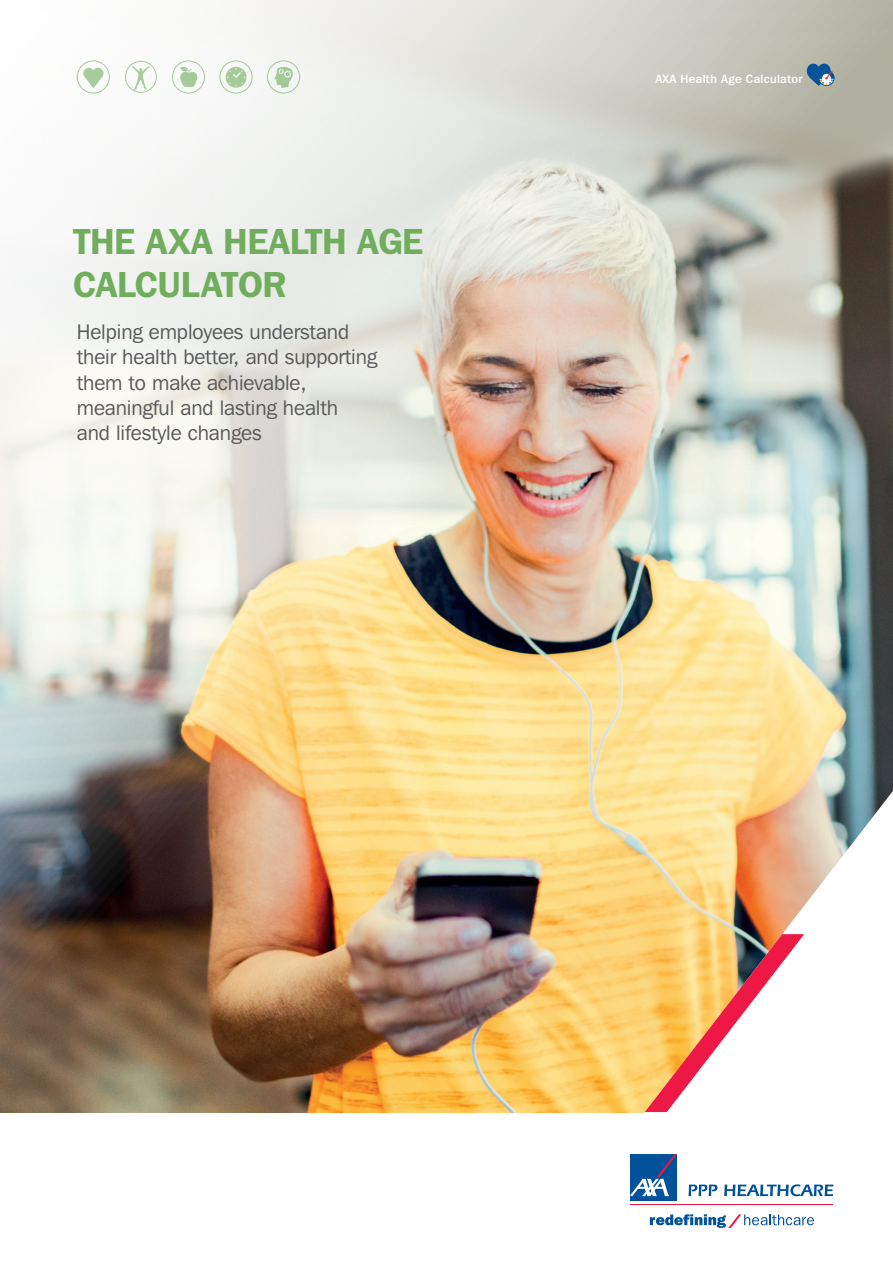
<style>
.page{position:relative;width:893px;height:1263px;background:#fff}
.page>*{position:absolute;margin:0;border:0;box-sizing:border-box;transform-origin:0 0}
.t1{font:600 36px/43.5px "Franklin Gothic IT Cby BT";letter-spacing:-.01em;color:#70ad5c}
.t2{font:21px/25.2px "Franklin Gothic IT Cby BT";letter-spacing:-.005em;color:#57585a}
.t3{font:500 12px "Franklin Gothic IT Cby BT";letter-spacing:.025em;color:#fff}
</style>
<div class="page">
<div style="left:630px;top:1154px;width:47px;height:47px;background:#01519b"></div>
<svg style="left:630px;top:1154px;width:47px;height:42px"></svg>
<hr style="left:630px;top:1204px;width:203px;height:1px;background:#ed1845">
<svg style="left:688px;top:1184px;width:29px;height:12px"></svg>
<svg style="left:724px;top:1184px;width:109px;height:12px"></svg>
<svg style="left:650px;top:1214px;width:164px;height:14px"></svg>
<img style="left:0;top:0;width:893px;height:1112px">
<svg style="left:632px;top:747px;width:261px;height:366px"></svg>
<svg style="left:645px;top:934px;width:159px;height:178px"></svg>
<div style="left:77px;top:60px;width:33px;height:34px;border:1px solid #6eac5c;border-radius:50%"></div>
<svg style="left:83px;top:68px;width:21px;height:20px"></svg>
<div style="left:172px;top:60px;width:33px;height:34px;border:1px solid #6eac5c;border-radius:50%"></div>
<svg style="left:180px;top:67px;width:18px;height:21px"></svg>
<div style="left:125px;top:61px;width:32px;height:32px;border:1px solid #6eac5c;border-radius:50%"></div>
<svg style="left:132px;top:66px;width:18px;height:24px"></svg>
<div style="left:219px;top:60px;width:34px;height:34px;border:1px solid #6eac5c;border-radius:50%"></div>
<svg style="left:226px;top:67px;width:21px;height:21px"></svg>
<div style="left:267px;top:60px;width:33px;height:34px;border:1px solid #6eac5c;border-radius:50%"></div>
<svg style="left:274px;top:67px;width:19px;height:21px"></svg>
<svg style="left:222px;top:344px;width:82px;height:283px;background:#e3ded1"></svg>
<svg style="left:807px;top:64px;width:27px;height:22px"></svg>
<p class="t1" style="left:73px;top:219px;width:352px">THE AXA HEALTH AGE<br>CALCULATOR</p>
<p class="t2" style="left:77px;top:319px;width:302px">Helping employees understand their health better, and supporting them to make achievable, meaningful and lasting health<br>and lifestyle changes</p>
<p class="t3" style="left:655px;top:71px;width:149px">AXA Health Age Calculator</p>
</div>
